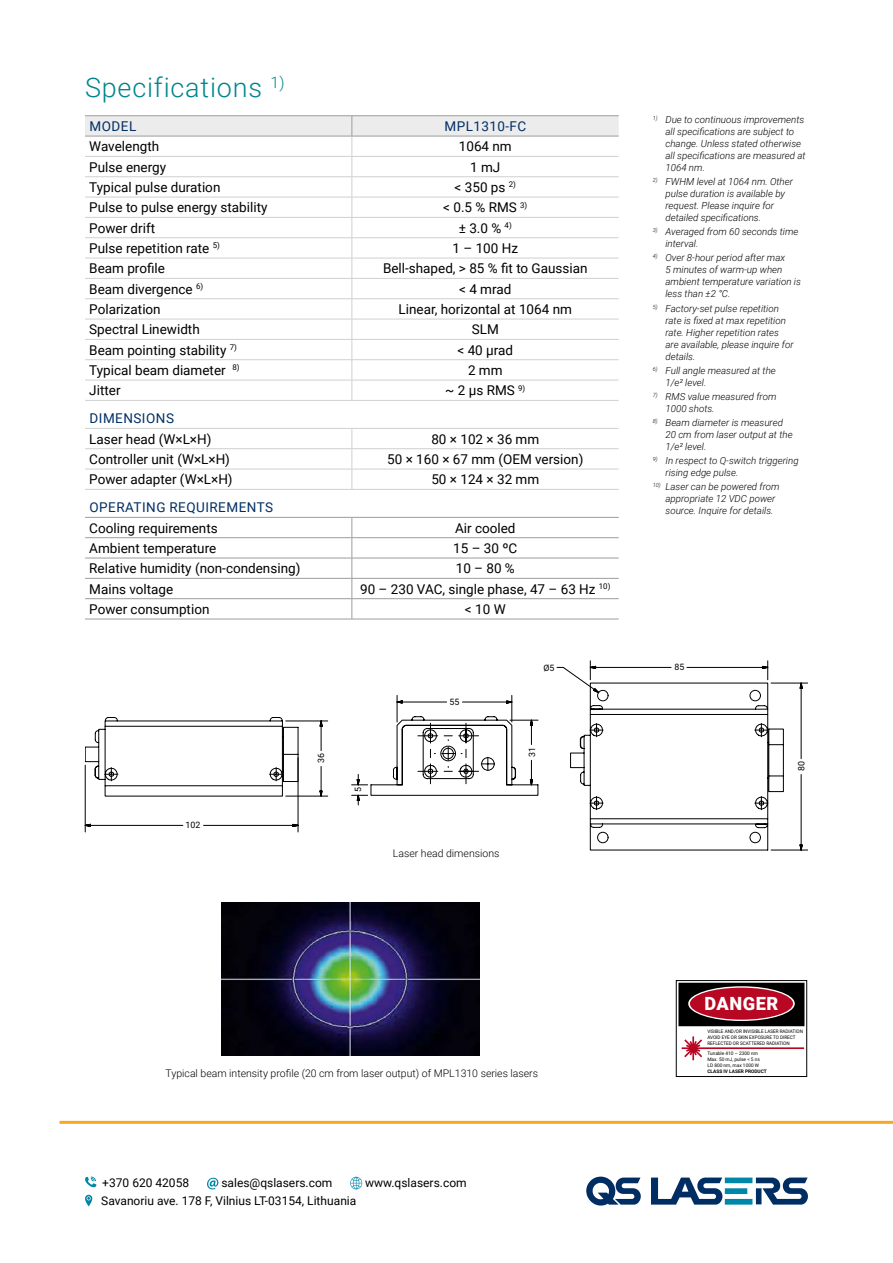
<style>
.page{position:relative;width:893px;height:1263px;background:#fff}
.page>*{position:absolute;margin:0;border:0;box-sizing:border-box;transform-origin:0 0}
.t1{font:300 27px "Roboto";letter-spacing:.03em;color:#00858c}
.t2{font:900 18.15px "Roboto";letter-spacing:.03em;color:#fff}
.t3{font:13.5px "Roboto";color:#000}
.t4{font:13.5px "Roboto";letter-spacing:.035em;color:#002e63}
.t5{font:12px "Roboto";color:#000}
.t6{font:300 10.5px "Roboto";color:#000}
.t7{font:italic 300 9.75px/12px "Roboto";color:#000}
.t8{font:8.85px "Roboto";color:#000}
.t9{font:4.8px/5.7px "Roboto";color:#000;scale:.96 1}
.t10{font:4.8px/5.7px "Roboto";color:#000}
.t11{font:700 4.8px "Roboto";color:#000}
</style>
<div class="page">
<svg style="left:651px;top:1177px;width:157px;height:27px"></svg>
<svg style="left:586px;top:1176px;width:55px;height:30px"></svg>
<svg style="left:85px;top:1176px;width:11px;height:11px"></svg>
<svg style="left:207px;top:1178px;width:11px;height:11px"></svg>
<svg style="left:350px;top:1177px;width:12px;height:12px"></svg>
<svg style="left:85px;top:1195px;width:7px;height:11px"></svg>
<hr style="left:60px;top:1121px;width:833px;height:3px;background:#f7a721">
<hr style="left:85px;top:537px;width:267px;height:1px;background:#9c9d9d">
<hr style="left:352px;top:537px;width:267px;height:1px;background:#9c9d9d">
<hr style="left:85px;top:558px;width:267px;height:1px;background:#9c9d9d">
<hr style="left:352px;top:558px;width:267px;height:1px;background:#9c9d9d">
<hr style="left:85px;top:578px;width:267px;height:1px;background:#9c9d9d">
<hr style="left:352px;top:578px;width:267px;height:1px;background:#9c9d9d">
<hr style="left:85px;top:598px;width:267px;height:1px;background:#9c9d9d">
<hr style="left:352px;top:598px;width:267px;height:1px;background:#9c9d9d">
<svg style="left:352px;top:518px;width:1px;height:101px"></svg>
<svg style="left:85px;top:116px;width:534px;height:284px"></svg>
<hr style="left:85px;top:448px;width:267px;height:1px;background:#cfd0d0">
<hr style="left:352px;top:448px;width:267px;height:1px;background:#cfd0d0">
<hr style="left:85px;top:469px;width:267px;height:1px;background:#cfd0d0">
<hr style="left:352px;top:469px;width:267px;height:1px;background:#cfd0d0">
<svg style="left:352px;top:429px;width:1px;height:60px"></svg>
<hr style="left:85px;top:115px;width:267px;height:1px;background:#9c9d9d">
<hr style="left:352px;top:115px;width:267px;height:1px;background:#9c9d9d">
<hr style="left:85px;top:136px;width:267px;height:1px;background:#9c9d9d">
<hr style="left:352px;top:136px;width:267px;height:1px;background:#9c9d9d">
<hr style="left:85px;top:400px;width:267px;height:1px;background:#cfd0d0">
<hr style="left:352px;top:400px;width:267px;height:1px;background:#cfd0d0">
<hr style="left:85px;top:428px;width:267px;height:1px;background:#cfd0d0">
<hr style="left:352px;top:428px;width:267px;height:1px;background:#cfd0d0">
<hr style="left:85px;top:489px;width:267px;height:1px;background:#cfd0d0">
<hr style="left:352px;top:489px;width:267px;height:1px;background:#cfd0d0">
<hr style="left:85px;top:517px;width:267px;height:1px;background:#9c9d9d">
<hr style="left:352px;top:517px;width:267px;height:1px;background:#9c9d9d">
<hr style="left:85px;top:619px;width:267px;height:1px;background:#9c9d9d">
<hr style="left:352px;top:619px;width:267px;height:1px;background:#9c9d9d">
<div style="left:678px;top:983px;width:126px;height:43px;background:#000"></div>
<svg style="left:688px;top:986px;width:107px;height:35px"></svg>
<div style="left:690px;top:988px;width:103px;height:32px;background:#b80722;border-radius:50%"></div>
<svg style="left:681px;top:1036px;width:124px;height:25px"></svg>
<div style="left:676px;top:980px;width:131px;height:97px;border:1px solid #000"></div>
<svg style="left:84px;top:666px;width:724px;height:184px"></svg>
<img style="left:222px;top:902px;width:258px;height:153px">
<h1 class="t1" style="left:85px;top:68px;width:201px">Specifications <sup>1)</sup></h1>
<h3 class="t4" style="left:90px;top:117px;width:48px">MODEL</h3>
<h3 class="t4" style="left:444px;top:117px;width:83px">MPL1310-FC</h3>
<h3 class="t3" style="left:89px;top:137px;width:71px">Wavelength</h3>
<h3 class="t3" style="left:459px;top:137px;width:54px">1064 nm</h3>
<h3 class="t3" style="left:89px;top:157px;width:78px">Pulse energy</h3>
<h3 class="t3" style="left:470px;top:157px;width:32px">1 mJ</h3>
<h3 class="t3" style="left:89px;top:178px;width:133px">Typical pulse duration</h3>
<h3 class="t3" style="left:455px;top:178px;width:63px">&lt; 350 ps <sup>2)</sup></h3>
<h3 class="t3" style="left:89px;top:198px;width:180px">Pulse to pulse energy stability</h3>
<h3 class="t3" style="left:443px;top:198px;width:86px">&lt; 0.5 % RMS <sup>3)</sup></h3>
<h3 class="t3" style="left:89px;top:218px;width:67px">Power drift</h3>
<h3 class="t3" style="left:459px;top:218px;width:54px">± 3.0 % <sup>4)</sup></h3>
<h3 class="t3" style="left:89px;top:239px;width:132px">Pulse repetition rate <sup>5)</sup></h3>
<h3 class="t3" style="left:452px;top:239px;width:67px">1 – 100 Hz</h3>
<h3 class="t3" style="left:89px;top:259px;width:77px">Beam profile</h3>
<h3 class="t3" style="left:383px;top:259px;width:206px">Bell-shaped, &gt; 85 % fit to Gaussian</h3>
<h3 class="t3" style="left:89px;top:279px;width:115px">Beam divergence <sup>6)</sup></h3>
<h3 class="t3" style="left:459px;top:279px;width:54px">&lt; 4 mrad</h3>
<h3 class="t3" style="left:89px;top:300px;width:73px">Polarization</h3>
<h3 class="t3" style="left:399px;top:300px;width:175px">Linear, horizontal at 1064 nm</h3>
<h3 class="t3" style="left:89px;top:320px;width:112px">Spectral Linewidth</h3>
<h3 class="t3" style="left:472px;top:320px;width:29px">SLM</h3>
<h3 class="t3" style="left:89px;top:340px;width:149px">Beam pointing stability <sup>7)</sup></h3>
<h3 class="t3" style="left:457px;top:340px;width:57px">&lt; 40 µrad</h3>
<h3 class="t3" style="left:89px;top:361px;width:152px">Typical beam diameter <sup>8)</sup></h3>
<h3 class="t3" style="left:468px;top:361px;width:36px">2 mm</h3>
<h3 class="t3" style="left:89px;top:381px;width:33px">Jitter</h3>
<h3 class="t3" style="left:445px;top:381px;width:82px">~ 2 µs RMS <sup>9)</sup></h3>
<h3 class="t4" style="left:90px;top:409px;width:86px">DIMENSIONS</h3>
<h3 class="t3" style="left:89px;top:429px;width:124px">Laser head (W×L×H)</h3>
<h3 class="t3" style="left:431px;top:429px;width:109px">80 × 102 × 36 mm</h3>
<h3 class="t3" style="left:89px;top:450px;width:142px">Controller unit (W×L×H)</h3>
<h3 class="t3" style="left:387px;top:450px;width:198px">50 × 160 × 67 mm (OEM version)</h3>
<h3 class="t3" style="left:89px;top:470px;width:145px">Power adapter (W×L×H)</h3>
<h3 class="t3" style="left:431px;top:470px;width:109px">50 × 124 × 32 mm</h3>
<h3 class="t4" style="left:90px;top:498px;width:185px">OPERATING REQUIREMENTS</h3>
<h3 class="t3" style="left:89px;top:518px;width:130px">Cooling requirements</h3>
<h3 class="t3" style="left:455px;top:518px;width:62px">Air cooled</h3>
<h3 class="t3" style="left:89px;top:539px;width:129px">Ambient temperature</h3>
<h3 class="t3" style="left:453px;top:539px;width:66px">15 – 30 ºC</h3>
<h3 class="t3" style="left:89px;top:559px;width:213px">Relative humidity (non-condensing)</h3>
<h3 class="t3" style="left:456px;top:559px;width:61px">10 – 80 %</h3>
<h3 class="t3" style="left:89px;top:579px;width:86px">Mains voltage</h3>
<h3 class="t3" style="left:360px;top:579px;width:252px">90 – 230 VAC, single phase, 47 – 63 Hz <sup>10)</sup></h3>
<h3 class="t3" style="left:89px;top:600px;width:122px">Power consumption</h3>
<h3 class="t3" style="left:465px;top:600px;width:42px">&lt; 10 W</h3>
<p class="t7" style="left:665px;top:113px;width:142px;text-indent:-13px"><sup>1)</sup> Due to continuous improvements all specifications are subject to change. Unless stated otherwise all specifications are measured at<br>1064 nm.</p>
<p class="t7" style="left:665px;top:175px;width:129px;text-indent:-13px"><sup>2)</sup> FWHM level at 1064 nm. Other pulse duration is available by request. Please inquire for detailed specifications.</p>
<p class="t7" style="left:665px;top:225px;width:134px;text-indent:-13px"><sup>3)</sup> Averaged from 60 seconds time interval.</p>
<p class="t7" style="left:665px;top:252px;width:137px;text-indent:-13px"><sup>4)</sup> Over 8-hour period after max<br>5 minutes of warm-up when ambient temperature variation is less than ±2 °C.</p>
<p class="t7" style="left:665px;top:302px;width:130px;text-indent:-13px"><sup>5)</sup> Factory-set pulse repetition rate is fixed at max repetition rate. Higher repetition rates are available, please inquire for details.</p>
<p class="t7" style="left:665px;top:364px;width:112px;text-indent:-13px"><sup>6)</sup> Full angle measured at the<br>1/e² level.</p>
<p class="t7" style="left:665px;top:390px;width:112px;text-indent:-13px"><sup>7)</sup> RMS value measured from<br>1000 shots.</p>
<p class="t7" style="left:665px;top:416px;width:129px;text-indent:-13px"><sup>8)</sup> Beam diameter is measured<br>20 cm from laser output at the<br>1/e² level.</p>
<p class="t7" style="left:665px;top:454px;width:135px;text-indent:-13px"><sup>9)</sup> In respect to Q-switch triggering rising edge pulse.</p>
<p class="t7" style="left:665px;top:480px;width:116px;text-indent:-13px"><sup>10)</sup> Laser can be powered from appropriate 12 VDC power source. Inquire for details.</p>
<p class="t8" style="left:186px;top:819px;width:16px">102</p>
<p class="t8" style="left:315px;top:763px;width:11px;rotate:-90deg">36</p>
<p class="t8" style="left:352px;top:792px;width:6px;rotate:-90deg">5</p>
<p class="t8" style="left:449px;top:695px;width:11px">55</p>
<p class="t8" style="left:543px;top:662px;width:13px">Ø5</p>
<p class="t8" style="left:675px;top:661px;width:11px">85</p>
<p class="t8" style="left:526px;top:757px;width:11px;rotate:-90deg">31</p>
<p class="t6" style="left:393px;top:846px;width:108px">Laser head dimensions</p>
<p class="t8" style="left:795px;top:771px;width:11px;rotate:-90deg">80</p>
<p class="t6" style="left:166px;top:1066px;width:374px">Typical beam intensity profile (20 cm from laser output) of MPL1310 series lasers</p>
<p class="t5" style="left:102px;top:1174px;width:88px">+370 620 42058</p>
<p class="t5" style="left:221px;top:1174px;width:112px">sales@qslasers.com</p>
<p class="t5" style="left:365px;top:1174px;width:103px">www.qslasers.com</p>
<p class="t5" style="left:101px;top:1192px;width:257px">Savanoriu ave. 178 F, Vilnius LT-03154, Lithuania</p>
<h2 class="t2" style="left:704px;top:991px;width:75px">DANGER</h2>
<p class="t9" style="left:707px;top:1028px;width:101px">VISIBLE AND/OR INVISIBLE LASER RADIATION<br>AVOID EYE OR SKIN EXPOSURE TO DIRECT<br>REFLECTED OR SCATTERED RADIATION</p>
<p class="t10" style="left:707px;top:1051px;width:54px">Tunable 410 – 2300 nm<br>Max. 50 mJ, pulse &lt; 5 ns<br>LD 800 nm, max 1000 W</p>
<p class="t11" style="left:707px;top:1068px;width:61px">CLASS IV LASER PRODUCT</p>
</div>
